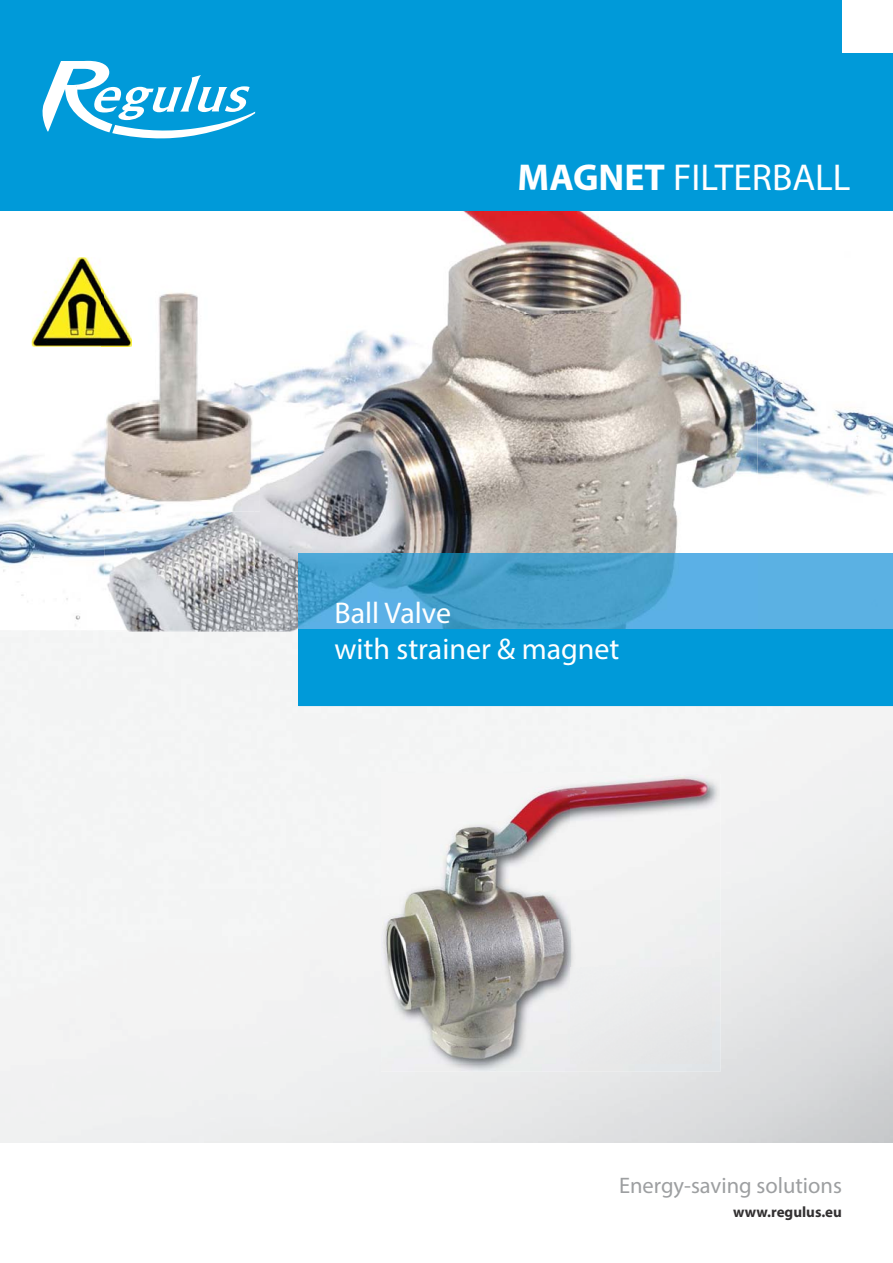
<style>
.page{position:relative;width:893px;height:1263px;background:#fff}
.page>*{position:absolute;margin:0;border:0;box-sizing:border-box;transform-origin:0 0}
.t1{font:37.5px "Myriad Pro";color:#fff}
.t2{font:30px/36px "Myriad Pro";color:#fff}
.t3{font:22.5px "Myriad Pro";color:#9d9fa1}
.t4{font:700 15px "Myriad Pro";color:#323031}
.s1{font-weight:700}
</style>
<div class="page">
<img style="left:0;top:631px;width:893px;height:512px">
<img style="left:0;top:210px;width:893px;height:416px">
<img style="left:127px;top:630px;width:172px;height:1px">
<img style="left:104px;top:210px;width:654px;height:105px">
<img style="left:255px;top:315px;width:503px;height:263px">
<img style="left:104px;top:511px;width:151px;height:119px">
<img style="left:254px;top:578px;width:45px;height:52px">
<img style="left:101px;top:275px;width:159px;height:236px">
<div style="left:0;top:0;width:893px;height:210px;background:#009ad9"></div>
<div style="left:843px;top:0;width:50px;height:53px;background:#fff"></div>
<svg style="left:42px;top:61px;width:213px;height:78px"></svg>
<img style="left:381px;top:774px;width:339px;height:298px">
<img style="left:383px;top:775px;width:328px;height:288px">
<img style="left:299px;top:553px;width:594px;height:77px">
<div style="left:299px;top:630px;width:594px;height:76px;background:#009ad9"></div>
<img style="left:32px;top:257px;width:100px;height:90px">
<p class="t1" style="left:518px;top:163px;width:335px"><span class="s1">MAGNET</span> FILTERBALL</p>
<p class="t2" style="left:334px;top:598px;width:287px">Ball Valve<br>with strainer &amp; magnet</p>
<p class="t3" style="left:619px;top:1177px;width:224px">Energy-saving solutions</p>
<p class="t4" style="left:733px;top:1206px;width:110px">www.regulus.eu</p>
</div>
